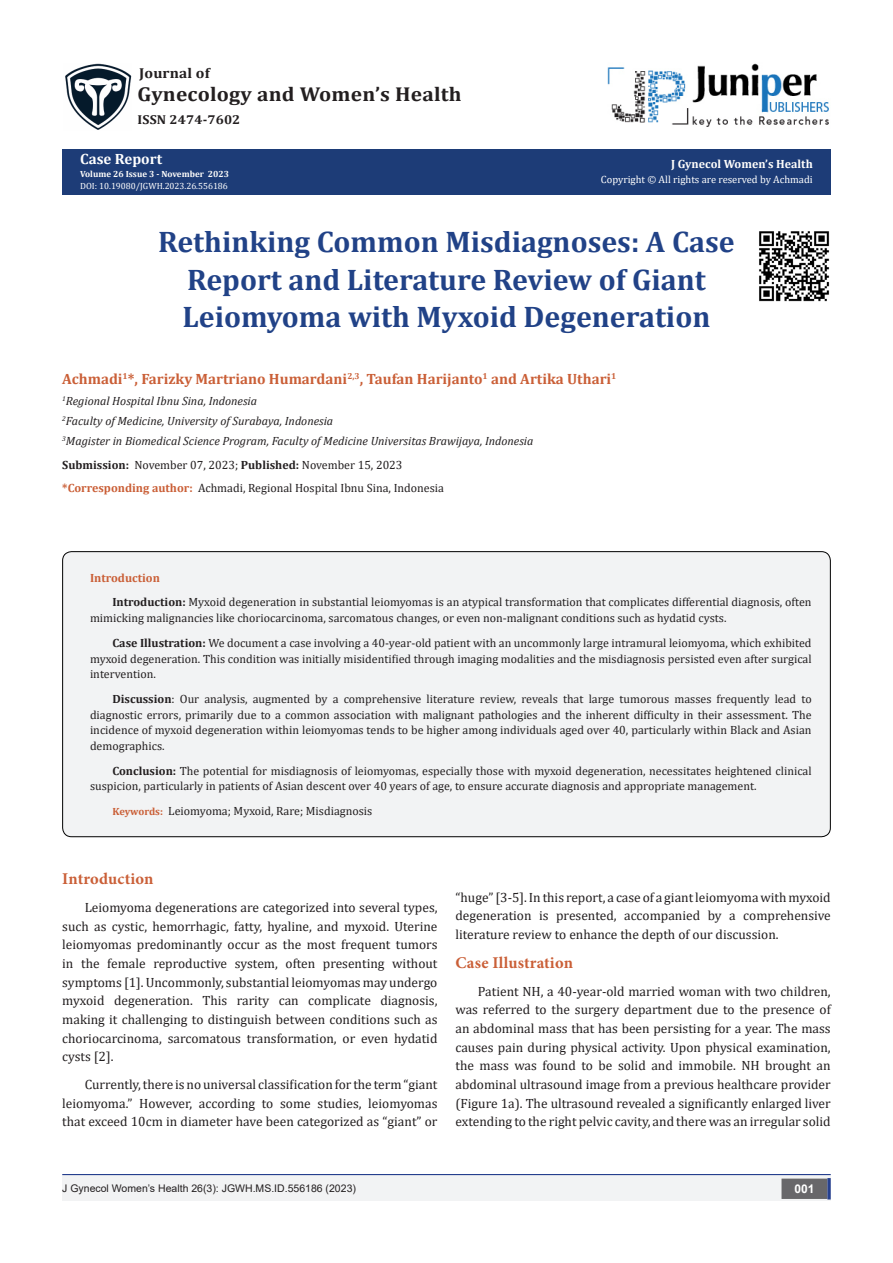
<style>
.page{position:relative;width:893px;height:1263px;background:#fff}
.page>*{position:absolute;margin:0;border:0;box-sizing:border-box;transform-origin:0 0}
.t1{font:700 29.85px/37.3px "Cambria";color:#214287;text-align:center}
.t2{font:700 20.1px "Cambria";letter-spacing:.01em;color:#231f20;scale:1.06 1}
.t3{font:700 16.5px "Minion Pro";letter-spacing:.005em;color:#ca5f37}
.t4{font:700 15px "Cambria";color:#ca5f37}
.t5{font:700 15px "Cambria";color:#fff}
.t6{font:700 14.4px "Cambria";letter-spacing:.01em;color:#231f20;scale:1.06 1}
.t7{font:13.5px/18.8px "Cambria";color:#231f20;text-align:justify}
.t8{font:700 12.9px "Cambria";letter-spacing:.01em;color:#231f20;scale:1.06 1}
.List_Paragraph{font:12px/15.8px "Cambria";color:#231f20}
.t9{font:italic 12px "Cambria";color:#231f20}
.t10{font:700 12px "Cambria";color:#fffefc}
.List_Paragraph-2{font:700 12px "Cambria";color:#ca5f37}
.t11{font:700 12px "Arial";color:#fff}
.t12{font:10.5px "Arial";color:#231f20}
.t13{font:10.5px "Cambria";color:#fff}
.t14{font:9px "Cambria";color:#fff}
.t15{font:700 9px "Cambria";color:#fffefc}
.s1{font-weight:700}
.s2{font-weight:700;color:#ca5f37}
.s3{font-weight:700;font-size:10.5px;color:#ca5f37}
</style>
<div class="page">
<div style="left:62px;top:150px;width:769px;height:45px;background:#1d3c77"></div>
<div style="left:62px;top:1175px;width:441px;height:26px;background:#f2f3f4"></div>
<div style="left:503px;top:1175px;width:328px;height:26px;background:#f2f3f4"></div>
<div style="left:782px;top:1179px;width:45px;height:19px;background:#68676a"></div>
<div style="left:781px;top:1178px;width:46px;height:21px;border:2px solid #68676a"></div>
<svg style="left:827px;top:1178px;width:4px;height:21px"></svg>
<img style="left:65px;top:63px;width:66px;height:67px">
<img style="left:607px;top:63px;width:222px;height:64px">
<hr style="left:62px;top:1174px;width:769px;height:1px;background:#253f8e">
<img style="left:759px;top:231px;width:71px;height:71px">
<div style="left:63px;top:552px;width:767px;height:285px;background:#f2f3f4;border-radius:9px"></div>
<p class="t6" style="left:139px;top:63px;width:68px">Journal of</p>
<p class="t2" style="left:138px;top:80px;width:307px">Gynecology and Women’s Health</p>
<p class="t8" style="left:138px;top:110px;width:98px">ISSN 2474-7602</p>
<p class="t5" style="left:80px;top:149px;width:83px">Case Report</p>
<p class="t15" style="left:80px;top:167px;width:150px">Volume 26 Issue 3 - November 2023</p>
<p class="t14" style="left:80px;top:181px;width:149px">DOI: 10.19080/JGWH.2023.26.556186</p>
<p class="t10" style="left:671px;top:155px;width:143px">J Gynecol Women’s Health</p>
<p class="t13" style="left:601px;top:174px;width:213px">Copyright © All rights are reserved by Achmadi</p>
<p class="t1" style="left:158px;top:222px;width:578px">Rethinking Common Misdiagnoses: A Case<br>Report and Literature Review of Giant<br>Leiomyoma with Myxoid Degeneration</p>
<p class="t4" style="left:62px;top:368px;width:556px">Achmadi<sup>1</sup>*, Farizky Martriano Humardani<sup>2,3</sup>, Taufan Harijanto<sup>1</sup> and Artika Uthari<sup>1</sup></p>
<p class="t9" style="left:62px;top:392px;width:196px"><sup>1</sup>Regional Hospital Ibnu Sina, Indonesia</p>
<p class="t9" style="left:62px;top:412px;width:272px"><sup>2</sup>Faculty of Medicine, University of Surabaya, Indonesia</p>
<p class="t9" style="left:62px;top:433px;width:473px"><sup>3</sup>Magister in Biomedical Science Program, Faculty of Medicine Universitas Brawijaya, Indonesia</p>
<p class="List_Paragraph" style="left:62px;top:456px;width:342px"><span class="s1">Submission:</span> November 07, 2023; <span class="s1">Published:</span> November 15, 2023</p>
<p class="List_Paragraph" style="left:62px;top:480px;width:383px"><span class="s2">*Corresponding author:</span> Achmadi, Regional Hospital Ibnu Sina, Indonesia</p>
<p class="List_Paragraph-2" style="left:90px;top:569px;width:71px">Introduction</p>
<p class="List_Paragraph" style="left:90px;top:594px;width:723px;text-indent:22px"><span class="s1">Introduction:</span> Myxoid degeneration in substantial leiomyomas is an atypical transformation that complicates differential diagnosis, often mimicking malignancies like choriocarcinoma, sarcomatous changes, or even non-malignant conditions such as hydatid cysts.</p>
<p class="List_Paragraph" style="left:90px;top:635px;width:723px;text-align:justify;text-indent:22px"><span class="s1">Case Illustration:</span> We document a case involving a 40-year-old patient with an uncommonly large intramural leiomyoma, which exhibited myxoid degeneration. This condition was initially misidentified through imaging modalities and the misdiagnosis persisted even after surgical intervention.</p>
<p class="List_Paragraph" style="left:90px;top:691px;width:723px;text-align:justify;text-indent:22px"><span class="s1">Discussion</span>: Our analysis, augmented by a comprehensive literature review, reveals that large tumorous masses frequently lead to diagnostic errors, primarily due to a common association with malignant pathologies and the inherent difficulty in their assessment. The incidence of myxoid degeneration within leiomyomas tends to be higher among individuals aged over 40, particularly within Black and Asian demographics.</p>
<p class="List_Paragraph" style="left:90px;top:763px;width:723px;text-indent:22px"><span class="s1">Conclusion:</span> The potential for misdiagnosis of leiomyomas, especially those with myxoid degeneration, necessitates heightened clinical suspicion, particularly in patients of Asian descent over 40 years of age, to ensure accurate diagnosis and appropriate management.</p>
<p class="List_Paragraph" style="left:112px;top:803px;width:261px"><span class="s3">Keywords:</span> Leiomyoma; Myxoid, Rare; Misdiagnosis</p>
<p class="t3" style="left:62px;top:867px;width:93px">Introduction</p>
<p class="t7" style="left:62px;top:898px;width:377px;text-indent:22px">Leiomyoma degenerations are categorized into several types, such as cystic, hemorrhagic, fatty, hyaline, and myxoid. Uterine leiomyomas predominantly occur as the most frequent tumors in the female reproductive system, often presenting without symptoms [1]. Uncommonly, substantial leiomyomas may undergo myxoid degeneration. This rarity can complicate diagnosis, making it challenging to distinguish between conditions such as choriocarcinoma, sarcomatous transformation, or even hydatid cysts [2].</p>
<p class="t7" style="left:62px;top:1075px;width:377px;text-indent:22px">Currently, there is no universal classification for the term “giant leiomyoma.” However, according to some studies, leiomyomas that exceed 10cm in diameter have been categorized as “giant” or</p>
<p class="t7" style="left:455px;top:887px;width:377px">“huge” [3-5]. In this report, a case of a giant leiomyoma with myxoid degeneration is presented, accompanied by a comprehensive literature review to enhance the depth of our discussion.</p>
<p class="t3" style="left:455px;top:951px;width:119px">Case Illustration</p>
<p class="t7" style="left:455px;top:982px;width:377px;text-indent:22px">Patient NH, a 40-year-old married woman with two children, was referred to the surgery department due to the presence of an abdominal mass that has been persisting for a year. The mass causes pain during physical activity. Upon physical examination, the mass was found to be solid and immobile. NH brought an abdominal ultrasound image from a previous healthcare provider (Figure 1a). The ultrasound revealed a significantly enlarged liver extending to the right pelvic cavity, and there was an irregular solid</p>
<p class="t12" style="left:62px;top:1181px;width:295px">J Gynecol Women’s Health 26(3): JGWH.MS.ID.556186 (2023)</p>
<p class="t11" style="left:794px;top:1180px;width:22px">001</p>
</div>
